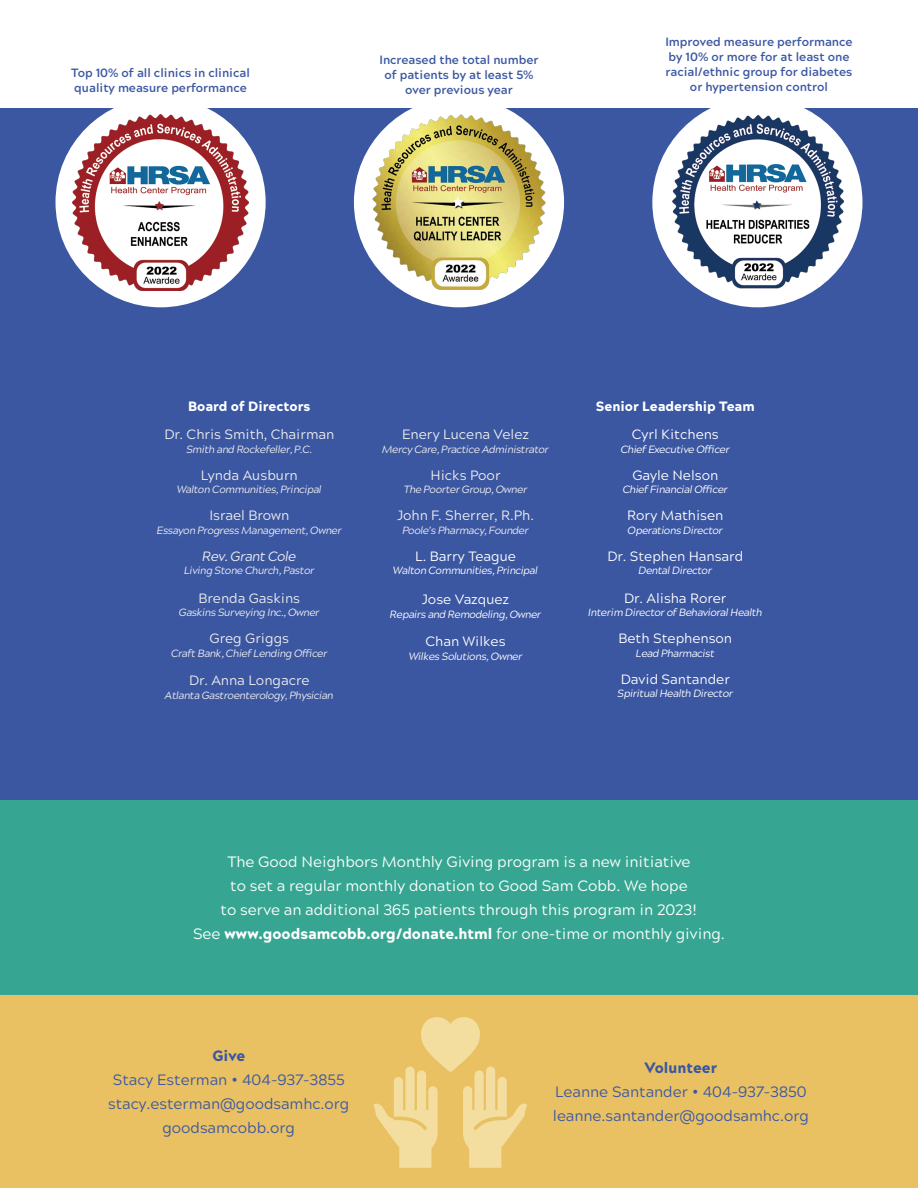
<style>
.page{position:relative;width:918px;height:1188px;background:#fff}
.page>*{position:absolute;margin:0;border:0;box-sizing:border-box;transform-origin:0 0}
.t1{font:15px/24px "Acherus Grotesque";color:#fff;text-align:center}
.t2{font:15px/24px "Acherus Grotesque";color:#3b57a2;text-align:center}
.t3{font:13.5px "Acherus Grotesque";color:#fff}
.t4{font:13.5px "Acherus Grotesque";color:#efeeed}
.t5{font:900 13.5px "Acherus Grotesque";color:#fff}
.t6{font:italic 13.5px "Acherus Grotesque";letter-spacing:-.04em;color:#efeeed}
.t7{font:700 12px/15px "Acherus Grotesque";color:#3b57a2;text-align:center}
.t8{font:italic 10.5px "Acherus Grotesque";letter-spacing:-.04em;color:#efeeed}
.t9{font:italic 10.5px "Acherus Grotesque";letter-spacing:-.04em;color:#fff}
.s1{font-weight:900}
.s2{font-family:"Gotham"}
</style>
<div class="page">
<div style="left:0;top:108px;width:918px;height:1080px;background:#3b57a2"></div>
<div style="left:0;top:994px;width:918px;height:194px;background:#e9c163"></div>
<div style="left:0;top:800px;width:918px;height:195px;background:#36a692"></div>
<div style="left:652px;top:97px;width:210px;height:210px;background:#fff;border-radius:50%"></div>
<img style="left:668px;top:113px;width:176px;height:181px">
<div style="left:56px;top:97px;width:210px;height:210px;background:#fff;border-radius:50%"></div>
<img style="left:73px;top:115px;width:175px;height:175px">
<div style="left:354px;top:97px;width:210px;height:210px;background:#fff;border-radius:50%"></div>
<img style="left:371px;top:114px;width:176px;height:176px">
<svg style="left:373px;top:1017px;width:154px;height:151px"></svg>
<p class="t7" style="left:71px;top:65px;width:180px;text-align:left">Top 10% of all clinics in clinical quality measure performance</p>
<p class="t7" style="left:379px;top:52px;width:161px">Increased the total number of patients by at least 5% over previous year</p>
<p class="t7" style="left:665px;top:34px;width:189px">Improved measure performance by 10% or more for at least one racial/ethnic group for diabetes or hypertension control</p>
<p class="t5" style="left:188px;top:394px;width:124px">Board of Directors</p>
<p class="t4" style="left:164px;top:423px;width:171px">Dr. Chris Smith, Chairman</p>
<p class="t8" style="left:186px;top:440px;width:127px">Smith and Rockefeller, P.C.</p>
<p class="t4" style="left:201px;top:464px;width:99px">Lynda Ausburn</p>
<p class="t8" style="left:177px;top:481px;width:147px">Walton Communities, Principal</p>
<p class="t4" style="left:209px;top:504px;width:81px">Israel Brown</p>
<p class="t8" style="left:157px;top:521px;width:187px">Essayon Progress Management, Owner</p>
<p class="t6" style="left:202px;top:545px;width:95px">Rev. Grant Cole</p>
<p class="t8" style="left:184px;top:562px;width:132px">Living Stone Church, Pastor</p>
<p class="t4" style="left:198px;top:587px;width:103px">Brenda Gaskins</p>
<p class="t8" style="left:179px;top:604px;width:142px">Gaskins Surveying Inc., Owner</p>
<p class="t4" style="left:210px;top:627px;width:81px">Greg Griggs</p>
<p class="t8" style="left:171px;top:644px;width:158px">Craft Bank, Chief Lending Officer</p>
<p class="t4" style="left:189px;top:669px;width:122px">Dr. Anna Longacre</p>
<p class="t8" style="left:165px;top:686px;width:170px">Atlanta Gastroenterology, Physician</p>
<p class="t4" style="left:402px;top:423px;width:128px">Enery Lucena Velez</p>
<p class="t8" style="left:382px;top:440px;width:168px">Mercy Care, Practice Administrator</p>
<p class="t4" style="left:431px;top:464px;width:72px">Hicks Poor</p>
<p class="t8" style="left:404px;top:481px;width:125px">The Poorter Group, Owner</p>
<p class="t4" style="left:397px;top:504px;width:138px">John F. Sherrer, R.Ph.</p>
<p class="t8" style="left:402px;top:521px;width:128px">Poole’s Pharmacy, Founder</p>
<p class="t3" style="left:415px;top:545px;width:103px">L. Barry Teague</p>
<p class="t9" style="left:393px;top:562px;width:147px">Walton Communities, Principal</p>
<p class="t3" style="left:422px;top:588px;width:89px">Jose Vazquez</p>
<p class="t9" style="left:390px;top:605px;width:153px">Repairs and Remodeling, Owner</p>
<p class="t3" style="left:426px;top:630px;width:81px">Chan Wilkes</p>
<p class="t9" style="left:409px;top:647px;width:115px">Wilkes Solutions, Owner</p>
<p class="t5" style="left:596px;top:394px;width:160px">Senior Leadership Team</p>
<p class="t3" style="left:632px;top:423px;width:88px">Cyrl Kitchens</p>
<p class="t9" style="left:621px;top:440px;width:111px">Chief Executive Officer</p>
<p class="t3" style="left:632px;top:464px;width:87px">Gayle Nelson</p>
<p class="t9" style="left:623px;top:481px;width:107px">Chief Financial Officer</p>
<p class="t3" style="left:627px;top:504px;width:98px">Rory Mathisen</p>
<p class="t9" style="left:628px;top:521px;width:97px">Operations Director</p>
<p class="t3" style="left:607px;top:545px;width:137px">Dr. Stephen Hansard</p>
<p class="t9" style="left:639px;top:562px;width:75px">Dental Director</p>
<p class="t3" style="left:624px;top:587px;width:104px">Dr. Alisha Rorer</p>
<p class="t9" style="left:588px;top:604px;width:176px">Interim Director of Behavioral Health</p>
<p class="t3" style="left:619px;top:627px;width:115px">Beth Stephenson</p>
<p class="t9" style="left:636px;top:644px;width:80px">Lead Pharmacist</p>
<p class="t3" style="left:621px;top:668px;width:111px">David Santander</p>
<p class="t9" style="left:617px;top:685px;width:117px">Spiritual Health Director</p>
<p class="t1" style="left:193px;top:849px;width:533px">The Good Neighbors Monthly Giving program is a new initiative<br>to set a regular monthly donation to Good Sam Cobb. We hope<br>to serve an additional 365 patients through this program in 2023!<br>See <span class="s1">www.goodsamcobb.org/donate.html</span> for one-time or monthly giving.</p>
<h1 class="t2" style="left:108px;top:1043px;width:243px"><span class="s1">Give<br></span>Stacy Esterman <span class="s2">•</span> 404-937-3855 stacy.esterman@goodsamhc.org goodsamcobb.org</h1>
<h1 class="t2" style="left:553px;top:1055px;width:258px"><span class="s1">Volunteer<br></span>Leanne Santander <span class="s2">•</span> 404-937-3850 leanne.santander@goodsamhc.org</h1>
</div>
